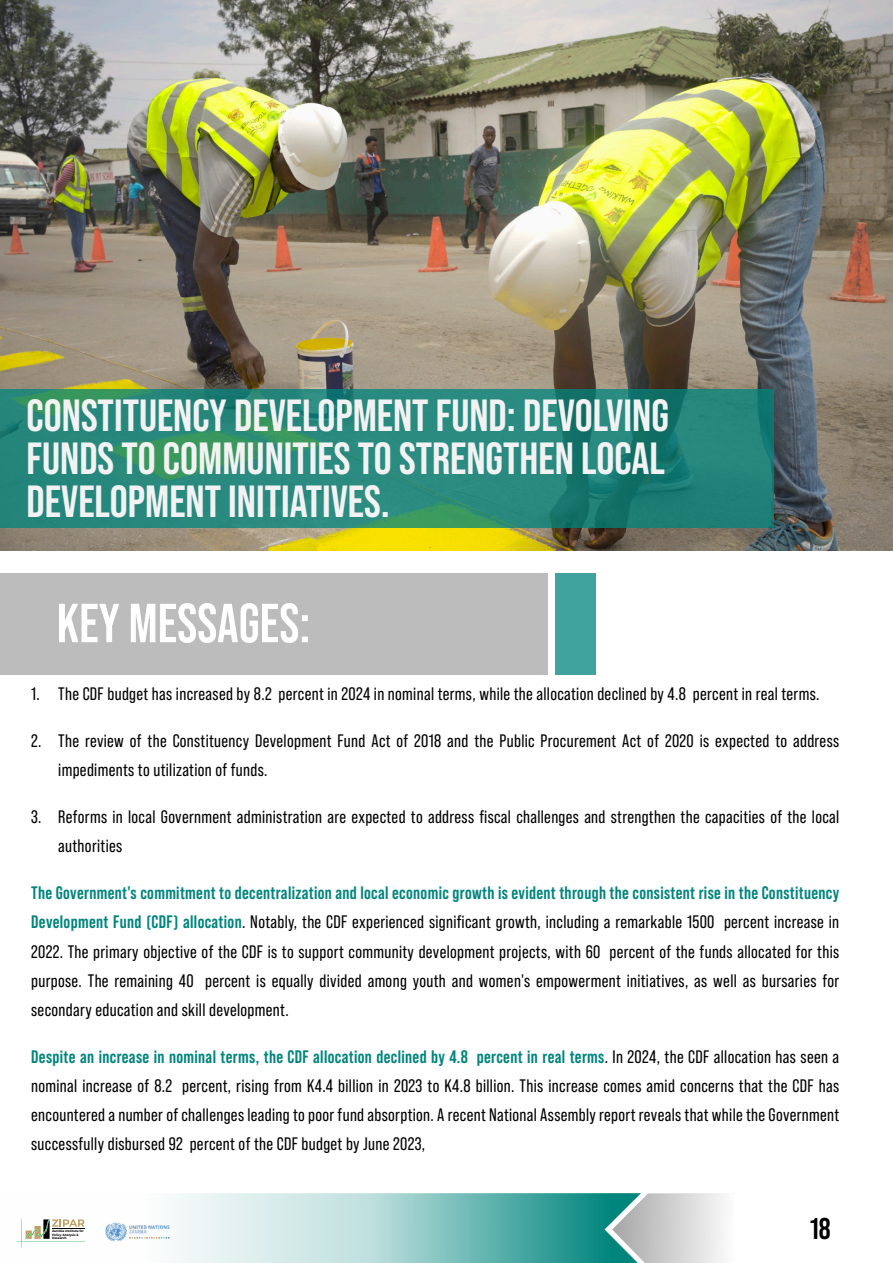
<style>
.page{position:relative;width:893px;height:1263px;background:#fff}
.page>*{position:absolute;margin:0;border:0;box-sizing:border-box;transform-origin:0 0}
.t1{font:700 45px/42.8px "Bebas Neue Pro";color:#f2f2f2;text-align:justify}
.t2{font:700 30px "Bebas Neue Pro";color:#000}
.t3{font:18px/29.1px "Bebas Neue Pro";letter-spacing:.02em;color:#000}
.t4{font:600 3.15px/3.2px "Montserrat";color:#000}
.s1{font-weight:700;color:#00857d}
</style>
<div class="page">
<svg style="left:16px;top:1193px;width:707px;height:70px"></svg>
<img style="left:104px;top:1219px;width:68px;height:26px">
<img style="left:0;top:0;width:893px;height:550px">
<div style="left:0;top:389px;width:774px;height:138px;background:#00857d;opacity:.75"></div>
<div style="left:0;top:573px;width:547px;height:102px;background:#bcbcbc"></div>
<div style="left:556px;top:573px;width:40px;height:102px;background:#40a39d"></div>
<img style="left:59px;top:603px;width:249px;height:39px">
<h1 class="t1" style="left:27px;top:401px;width:644px">CONSTITUENCY DEVELOPMENT FUND: DEVOLVING FUNDS TO COMMUNITIES TO STRENGTHEN LOCAL DEVELOPMENT INITIATIVES.</h1>
<p class="t3" style="left:31px;top:682px;width:790px">1. The CDF budget has increased by 8.2 percent in 2024 in nominal terms, while the allocation declined by 4.8 percent in real terms.</p>
<p class="t3" style="left:58px;top:729px;width:782px;text-indent:-27px">2. The review of the Constituency Development Fund Act of 2018 and the Public Procurement Act of 2020 is expected to address impediments to utilization of funds.</p>
<p class="t3" style="left:58px;top:805px;width:782px;text-indent:-27px">3. Reforms in local Government administration are expected to address fiscal challenges and strengthen the capacities of the local authorities</p>
<p class="t3" style="left:31px;top:881px;width:810px;text-align:justify"><span class="s1">The Government's commitment to decentralization and local economic growth is evident through the consistent rise in the Constituency Development Fund (CDF) allocation</span>. Notably, the CDF experienced significant growth, including a remarkable 1500 percent increase in 2022. The primary objective of the CDF is to support community development projects, with 60 percent of the funds allocated for this purpose. The remaining 40 percent is equally divided among youth and women's empowerment initiatives, as well as bursaries for secondary education and skill development.</p>
<p class="t3" style="left:31px;top:1045px;width:810px;text-align:justify"><span class="s1">Despite an increase in nominal terms, the CDF allocation declined by 4.8 percent in real terms</span>. In 2024, the CDF allocation has seen a nominal increase of 8.2 percent, rising from K4.4 billion in 2023 to K4.8 billion. This increase comes amid concerns that the CDF has encountered a number of challenges leading to poor fund absorption. A recent National Assembly report reveals that while the Government successfully disbursed 92 percent of the CDF budget by June 2023,</p>
<p class="t4" style="left:52px;top:1230px;width:33px">Zambia Institute for<br>Policy Analysis &amp;<br>Research</p>
<h2 class="t2" style="left:810px;top:1217px;width:22px">18</h2>
</div>
